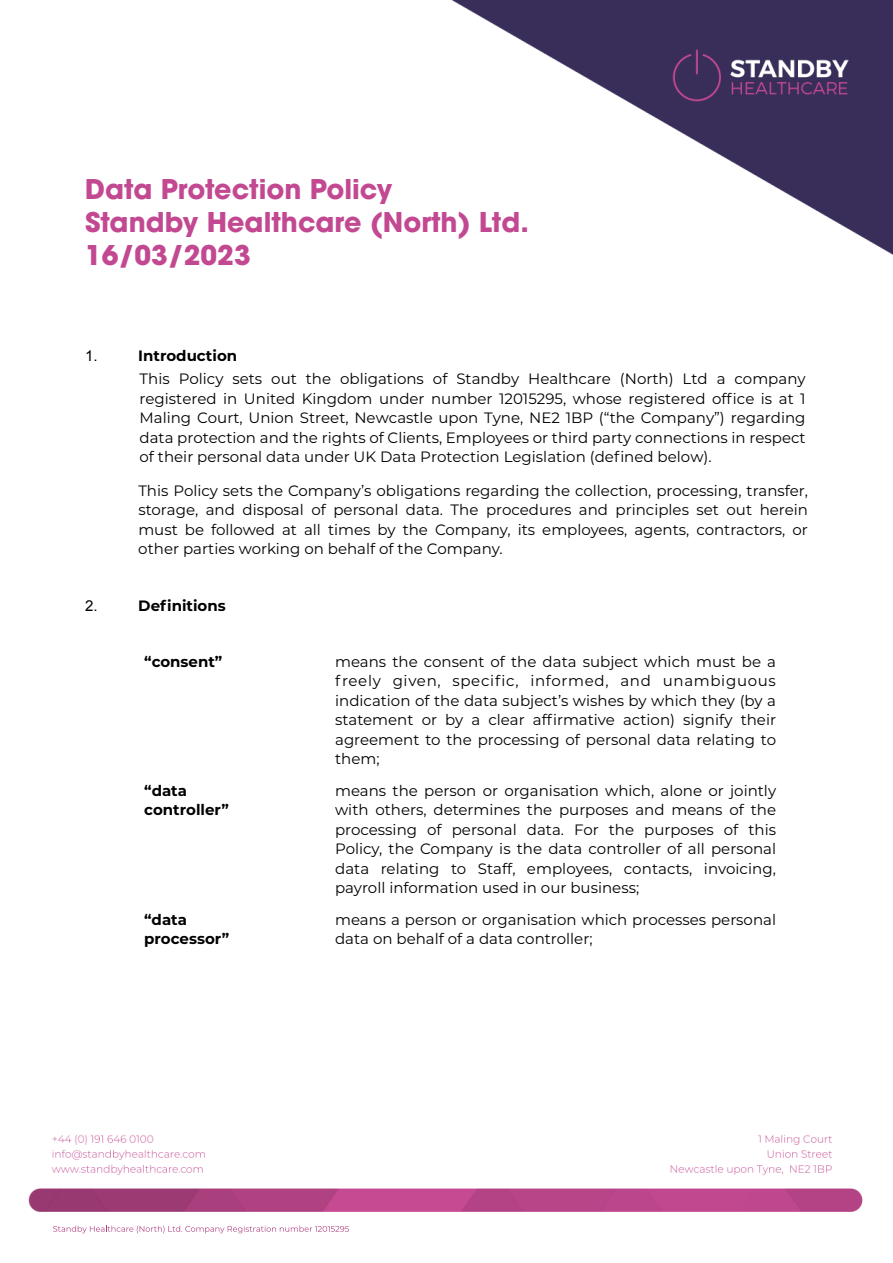
<style>
.page{position:relative;width:893px;height:1263px;background:#fff}
.page>*{position:absolute;margin:0;border:0;box-sizing:border-box;transform-origin:0 0}
.t1{font:700 27px/33px "ITC Avant Garde Pro";color:#c24991}
.t2{font:15px/19.5px "Montserrat";color:#000;text-align:justify}
.t3{font:700 15px/19.5px "Montserrat";color:#000}
.t4{font:15px "Arial";color:#000}
</style>
<div class="page">
<img style="left:28px;top:0;width:864px;height:1212px">
<svg style="left:53px;top:1226px;width:296px;height:8px"></svg>
<h1 class="t1" style="left:85px;top:172px;width:445px">Data Protection Policy<br>Standby Healthcare (North) Ltd.<br>16/03/2023</h1>
<p class="t4" style="left:85px;top:346px;width:14px">1.</p>
<p class="t3" style="left:138px;top:345px;width:100px">Introduction</p>
<p class="t2" style="left:139px;top:369px;width:667px">This Policy sets out the obligations of Standby Healthcare (North) Ltd a company registered in United Kingdom under number 12015295, whose registered office is at 1<br>Maling Court, Union Street, Newcastle upon Tyne, NE2 1BP (“the Company”) regarding data protection and the rights of Clients, Employees or third party connections in respect of their personal data under UK Data Protection Legislation (defined below).</p>
<p class="t2" style="left:138px;top:480px;width:671px">This Policy sets the Company’s obligations regarding the collection, processing, transfer, storage, and disposal of personal data. The procedures and principles set out herein must be followed at all times by the Company, its employees, agents, contractors, or other parties working on behalf of the Company.</p>
<p class="t4" style="left:85px;top:596px;width:14px">2.</p>
<p class="t3" style="left:138px;top:595px;width:89px">Definitions</p>
<p class="t3" style="left:144px;top:651px;width:80px">“consent”</p>
<p class="t2" style="left:335px;top:651px;width:442px">means the consent of the data subject which must be a freely given, specific, informed, and unambiguous indication of the data subject’s wishes by which they (by a statement or by a clear affirmative action) signify their agreement to the processing of personal data relating to them;</p>
<p class="t3" style="left:144px;top:780px;width:86px">“data controller”</p>
<p class="t2" style="left:335px;top:780px;width:442px">means the person or organisation which, alone or jointly with others, determines the purposes and means of the processing of personal data. For the purposes of this Policy, the Company is the data controller of all personal data relating to Staff, employees, contacts, invoicing, payroll information used in our business;</p>
<p class="t3" style="left:144px;top:909px;width:86px">“data processor”</p>
<p class="t2" style="left:335px;top:909px;width:442px">means a person or organisation which processes personal data on behalf of a data controller;</p>
</div>
